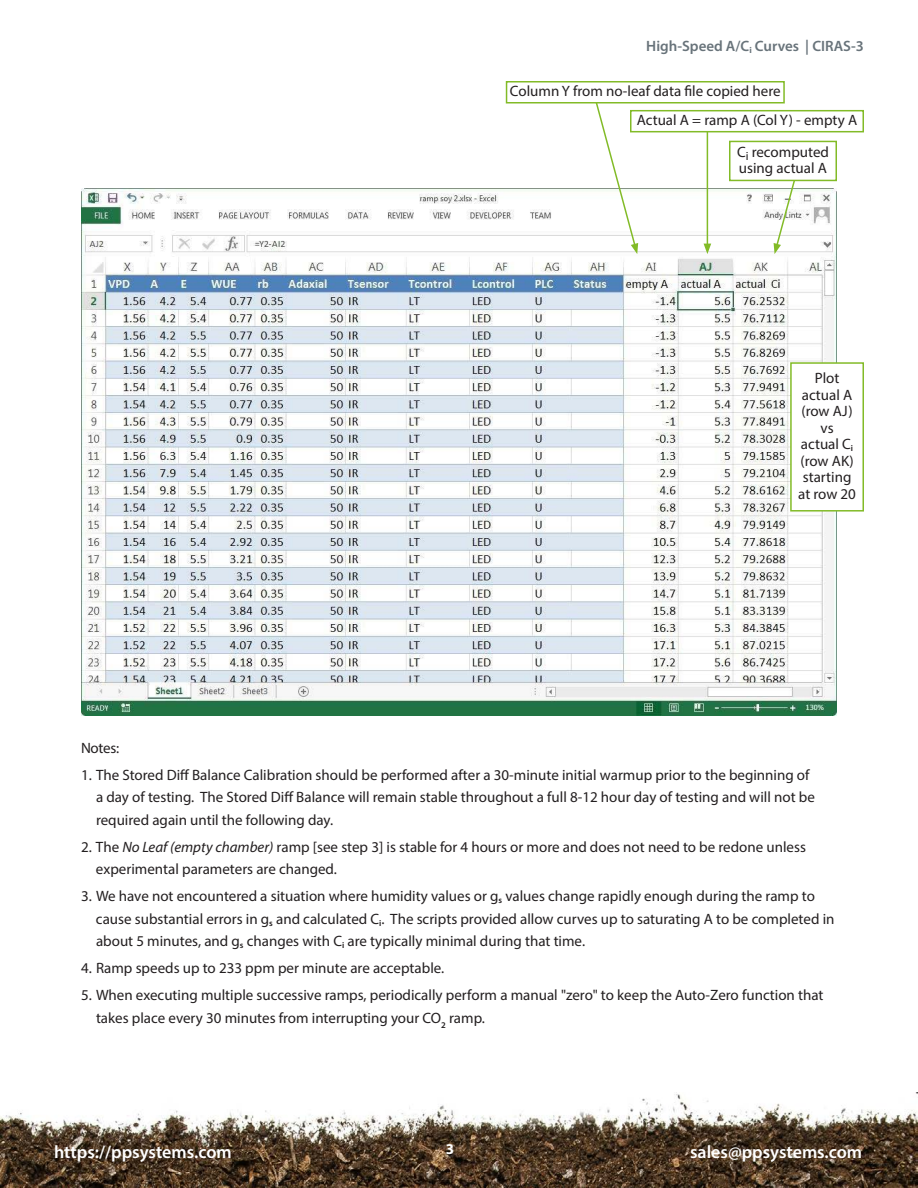
<style>
.page{position:relative;width:918px;height:1188px;background:#fff}
.page>*{position:absolute;margin:0;border:0;box-sizing:border-box;transform-origin:0 0}
.t1{font:600 18px "Myriad Pro";color:#fff}
.t2{font:15px/22.5px "Myriad Pro";color:#231f20}
.t3{font:600 15px "Myriad Pro";color:#68737a}
.t4{font:700 15px "Myriad Pro";color:#fff}
.s1{font-style:italic}
</style>
<div class="page">
<img style="left:0;top:1092px;width:918px;height:96px">
<img style="left:81px;top:188px;width:756px;height:527px">
<svg style="left:594px;top:104px;width:44px;height:150px"></svg>
<svg style="left:774px;top:181px;width:26px;height:73px"></svg>
<div style="left:506px;top:81px;width:279px;height:23px;border:2px solid #82bb27"></div>
<hr style="left:707px;top:123px;width:1px;height:123px;background:#82bb27">
<svg style="left:704px;top:244px;width:7px;height:10px"></svg>
<div style="left:631px;top:111px;width:232px;height:21px;background:#fff"></div>
<div style="left:630px;top:110px;width:234px;height:22px;border:2px solid #82bb27"></div>
<div style="left:729px;top:141px;width:108px;height:40px;border:2px solid #82bb27"></div>
<div style="left:791px;top:363px;width:72px;height:148px;background:#fff"></div>
<div style="left:790px;top:362px;width:74px;height:150px;border:2px solid #82bb27"></div>
<p class="t3" style="left:646px;top:37px;width:219px">High-Speed A/C<sub>i</sub> Curves | CIRAS-3</p>
<p class="t2" style="left:510px;top:80px;width:272px">Column Y from no-leaf data file copied here</p>
<p class="t2" style="left:637px;top:109px;width:222px">Actual A = ramp A (Col Y) - empty A</p>
<p class="t2" style="left:737px;top:140px;width:93px">C<sub>i</sub> recomputed</p>
<p class="t2" style="left:739px;top:157px;width:90px">using actual A</p>
<p class="t2" style="left:815px;top:367px;width:26px">Plot</p>
<p class="t2" style="left:802px;top:383px;width:52px">actual A</p>
<p class="t2" style="left:801px;top:400px;width:53px">(row AJ)</p>
<p class="t2" style="left:821px;top:416px;width:15px">vs</p>
<p class="t2" style="left:801px;top:433px;width:54px">actual C<sub>i</sub></p>
<p class="t2" style="left:800px;top:449px;width:55px">(row AK)</p>
<p class="t2" style="left:803px;top:466px;width:50px">starting</p>
<p class="t2" style="left:798px;top:482px;width:59px">at row 20</p>
<p class="t2" style="left:81px;top:736px;width:40px">Notes:</p>
<p class="t2" style="left:96px;top:763px;width:720px;text-indent:-15px">1. The Stored Diff Balance Calibration should be performed after a 30-minute initial warmup prior to the beginning of a day of testing. The Stored Diff Balance will remain stable throughout a full 8-12 hour day of testing and will not be required again until the following day.</p>
<p class="t2" style="left:96px;top:835px;width:712px;text-indent:-15px">2. The <span class="s1">No Leaf (empty chamber)</span> ramp [see step 3] is stable for 4 hours or more and does not need to be redone unless experimental parameters are changed.</p>
<p class="t2" style="left:96px;top:885px;width:740px;text-indent:-15px">3. We have not encountered a situation where humidity values or g<sub>s</sub> values change rapidly enough during the ramp to cause substantial errors in g<sub>s</sub> and calculated C<sub>i</sub>. The scripts provided allow curves up to saturating A to be completed in about 5 minutes, and g<sub>s</sub> changes with C<sub>i</sub> are typically minimal during that time.</p>
<p class="t2" style="left:81px;top:957px;width:365px">4. Ramp speeds up to 233 ppm per minute are acceptable.</p>
<p class="t2" style="left:96px;top:984px;width:729px;text-indent:-15px">5. When executing multiple successive ramps, periodically perform a manual "zero" to keep the Auto-Zero function that takes place every 30 minutes from interrupting your CO<sub>2</sub> ramp.</p>
<p class="t4" style="left:446px;top:1139px;width:10px">3</p>
<p class="t1" style="left:54px;top:1141px;width:179px">https://ppsystems.com</p>
<p class="t1" style="left:690px;top:1141px;width:174px">sales@ppsystems.com</p>
</div>
